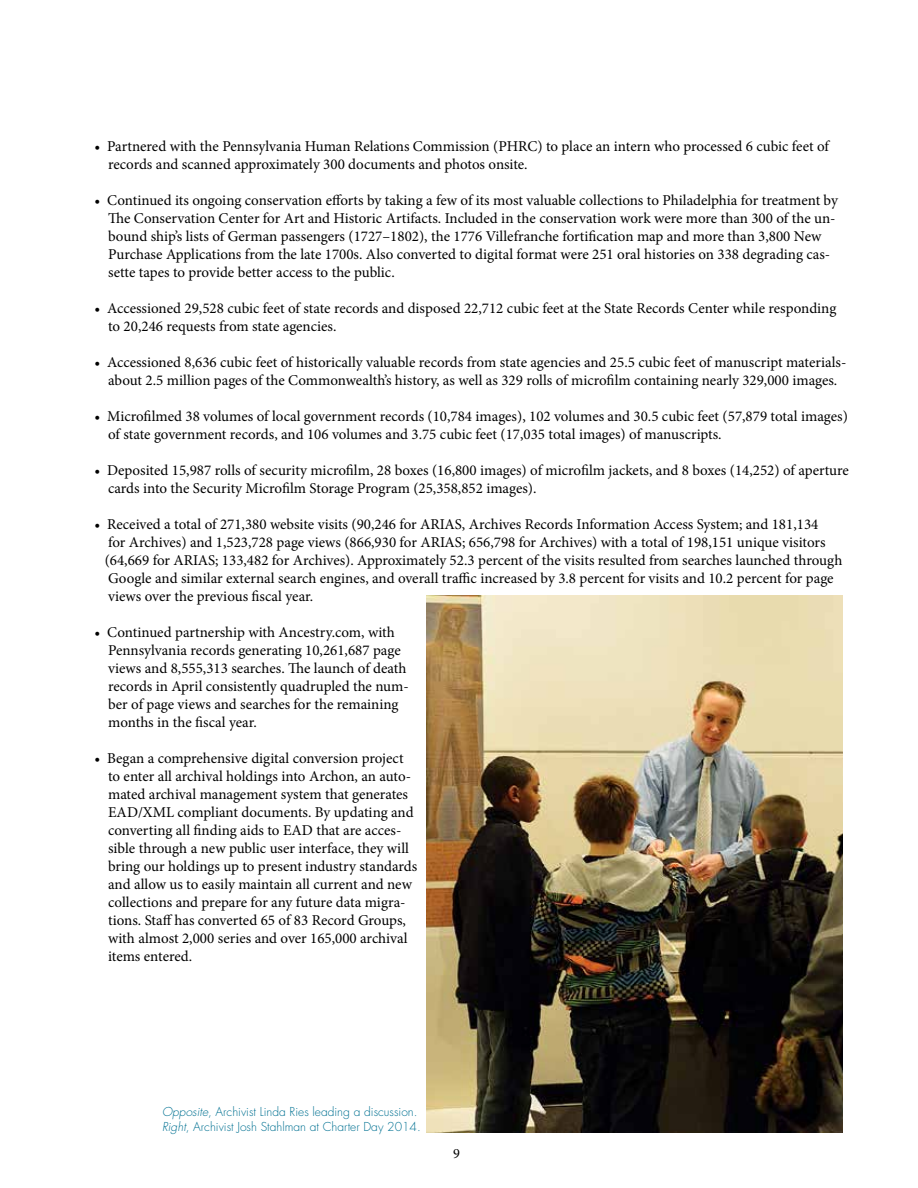
<style>
.page{position:relative;width:918px;height:1188px;background:#fff}
.page>*{position:absolute;margin:0;border:0;box-sizing:border-box;transform-origin:0 0}
.t1{font:15px/18px "Minion Pro";color:#000}
.t2{font:14.25px "Minion Pro";color:#000}
.t3{font:300 12px/14.4px "Futura";color:#007192}
.s1{font-style:italic}
</style>
<div class="page">
<img style="left:427px;top:595px;width:415px;height:538px">
<p class="t1" style="left:108px;top:138px;width:722px;text-indent:-14px">• Partnered with the Pennsylvania Human Relations Commission (PHRC) to place an intern who processed 6 cubic feet of records and scanned approximately 300 documents and photos onsite.</p>
<p class="t1" style="left:108px;top:192px;width:731px;text-indent:-14px">• Continued its ongoing conservation efforts by taking a few of its most valuable collections to Philadelphia for treatment by The Conservation Center for Art and Historic Artifacts. Included in the conservation work were more than 300 of the un&shy;bound ship’s lists of German passengers (1727–1802), the 1776 Villefranche fortification map and more than 3,800 New Purchase Applications from the late 1700s. Also converted to digital format were 251 oral histories on 338 degrading cas&shy;sette tapes to provide better access to the public.</p>
<p class="t1" style="left:108px;top:300px;width:730px;text-indent:-14px">• Accessioned 29,528 cubic feet of state records and disposed 22,712 cubic feet at the State Records Center while responding to 20,246 requests from state agencies.</p>
<p class="t1" style="left:94px;top:354px;width:753px;text-align:center">• Accessioned 8,636 cubic feet of historically valuable records from state agencies and 25.5 cubic feet of manuscript materials&shy;about 2.5 million pages of the Commonwealth’s history, as well as 329 rolls of microfilm containing nearly 329,000 images.</p>
<p class="t1" style="left:108px;top:408px;width:741px;text-indent:-14px">• Microfilmed 38 volumes of local government records (10,784 images), 102 volumes and 30.5 cubic feet (57,879 total images) of state government records, and 106 volumes and 3.75 cubic feet (17,035 total images) of manuscripts.</p>
<p class="t1" style="left:108px;top:462px;width:742px;text-indent:-14px">• Deposited 15,987 rolls of security microfilm, 28 boxes (16,800 images) of microfilm jackets, and 8 boxes (14,252) of aperture cards into the Security Microfilm Storage Program (25,358,852 images).</p>
<p class="t1" style="left:105px;top:516px;width:739px;text-indent:-10px">• Received a total of 271,380 website visits (90,246 for ARIAS, Archives Records Information Access System; and 181,134<br>for Archives) and 1,523,728 page views (866,930 for ARIAS; 656,798 for Archives) with a total of 198,151 unique visitors (64,669 for ARIAS; 133,482 for Archives). Approximately 52.3 percent of the visits resulted from searches launched through Google and similar external search engines, and overall traffic increased by 3.8 percent for visits and 10.2 percent for page views over the previous fiscal year.</p>
<p class="t1" style="left:108px;top:624px;width:302px;text-indent:-14px">• Continued partnership with Ancestry.com, with Pennsylvania records generating 10,261,687 page views and 8,555,313 searches. The launch of death records in April consistently quadrupled the num&shy;ber of page views and searches for the remaining months in the fiscal year.</p>
<p class="t1" style="left:108px;top:750px;width:311px;text-indent:-14px">• Began a comprehensive digital conversion project to enter all archival holdings into Archon, an auto&shy;mated archival management system that generates EAD/XML compliant documents. By updating and converting all finding aids to EAD that are acces&shy;sible through a new public user interface, they will bring our holdings up to present industry standards and allow us to easily maintain all current and new collections and prepare for any future data migra&shy;tions. Staff has converted 65 of 83 Record Groups, with almost 2,000 series and over 165,000 archival items entered.</p>
<p class="t3" style="left:162px;top:1105px;width:260px"><span class="s1">Opposite</span>, Archivist Linda Ries leading a discussion.<br><span class="s1">Right</span>, Archivist Josh Stahlman at Charter Day 2014.</p>
<p class="t2" style="left:453px;top:1144px;width:8px">9</p>
</div>
